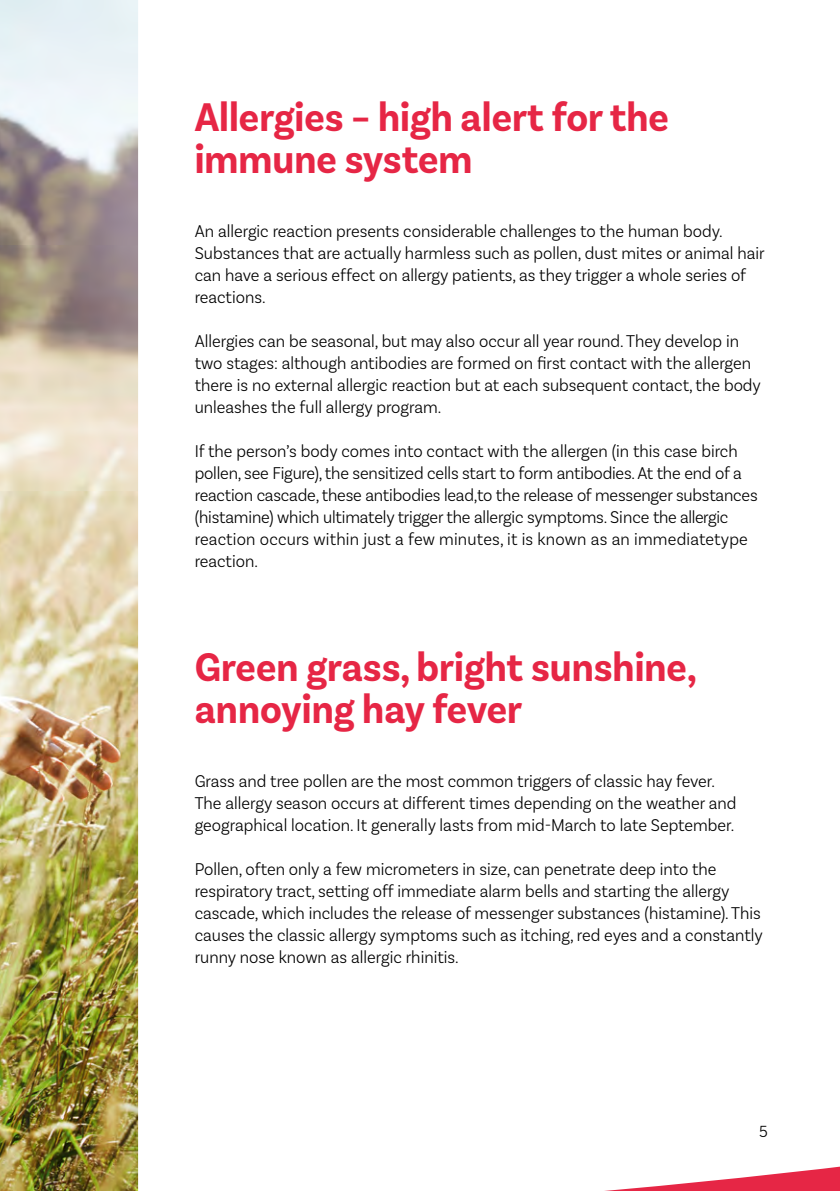
<style>
.page{position:relative;width:840px;height:1191px;background:#fff}
.page>*{position:absolute;margin:0;border:0;box-sizing:border-box;transform-origin:0 0}
.t1{font:700 42px/42px "Basic Sans Narrow";color:#e62645}
.t2{font:300 18px/22px "Basic Sans Narrow";color:#000}
.t3{font:300 17px "Basic Sans Narrow";color:#000}
</style>
<div class="page">
<img style="left:0;top:0;width:138px;height:1055px">
<svg style="left:0;top:1055px;width:839px;height:136px"></svg>
<svg style="left:0;top:0;width:1px;height:47px"></svg>
<h1 class="t1" style="left:194px;top:98px;width:475px">Allergies – high alert for the immune system</h1>
<p class="t2" style="left:194px;top:220px;width:571px">An allergic reaction presents considerable challenges to the human body.<br>Substances that are actually harmless such as pollen, dust mites or animal hair can have a serious effect on allergy patients, as they trigger a whole series of reactions.</p>
<p class="t2" style="left:194px;top:330px;width:567px">Allergies can be seasonal, but may also occur all year round. They develop in two stages: although antibodies are formed on first contact with the allergen there is no external allergic reaction but at each subsequent contact, the body unleashes the full allergy program.</p>
<p class="t2" style="left:194px;top:440px;width:564px">If the person’s body comes into contact with the allergen (in this case birch pollen, see Figure), the sensitized cells start to form antibodies. At the end of a reaction cascade, these antibodies lead,to the release of messenger substances (histamine) which ultimately trigger the allergic symptoms. Since the allergic reaction occurs within just a few minutes, it is known as an immediatetype reaction.</p>
<h1 class="t1" style="left:194px;top:648px;width:503px">Green grass, bright sunshine, annoying hay fever</h1>
<p class="t2" style="left:194px;top:770px;width:543px">Grass and tree pollen are the most common triggers of classic hay fever.<br>The allergy season occurs at different times depending on the weather and geographical location. It generally lasts from mid-March to late September.</p>
<p class="t2" style="left:194px;top:858px;width:569px">Pollen, often only a few micrometers in size, can penetrate deep into the respiratory tract, setting off immediate alarm bells and starting the allergy cascade, which includes the release of messenger substances (histamine). This causes the classic allergy symptoms such as itching, red eyes and a constantly runny nose known as allergic rhinitis.</p>
<p class="t3" style="left:758px;top:1122px;width:10px">5</p>
</div>
